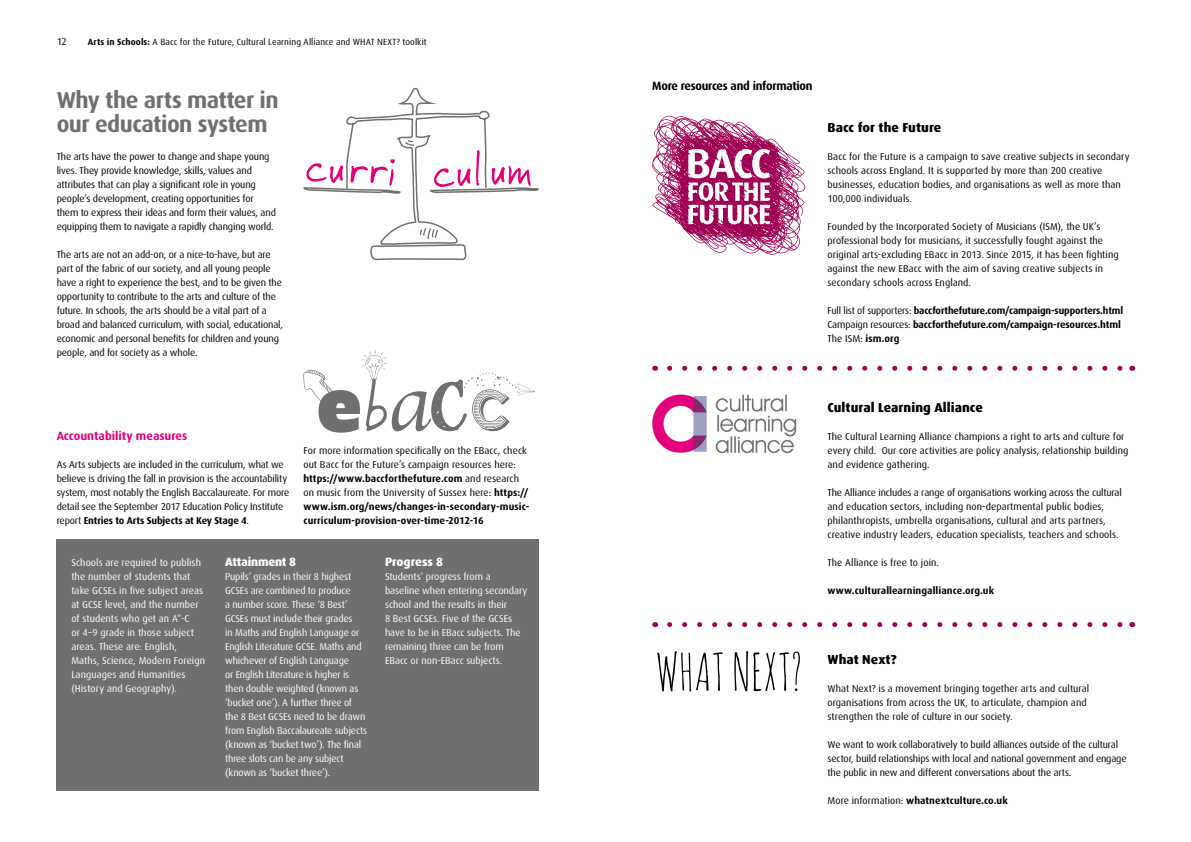
<style>
.page{position:relative;width:1191px;height:842px;background:#fff}
.page>*{position:absolute;margin:0;border:0;box-sizing:border-box;transform-origin:0 0}
.t1{font:50.8px "Amatic SC";color:#000}
.t2{font:700 23px/24px "Dax OT";letter-spacing:-.025em;color:#706e6e}
.t3{font:800 13px "Dax OT";letter-spacing:.005em;color:#000}
.t4{font:700 12px "Dax OT";letter-spacing:-.02em;color:#000}
.t5{font:700 12px "Dax OT";color:#e40076}
.t6{font:800 12px "Dax OT";letter-spacing:-.015em;color:#fff}
.t7{font:10px/14px "Dax OT";letter-spacing:-.01em;color:#000}
.t8{font:10px/14px "Dax OT";letter-spacing:-.01em;color:#fff}
.t9{font:700 10px/14px "Dax OT";letter-spacing:-.005em;color:#000}
.t10{font:9px "Dax OT";letter-spacing:.01em;color:#000}
.s1{font-weight:700}
.s2{font-weight:400}
</style>
<div class="page">
<div style="left:57px;top:539px;width:482px;height:251px;background:#706e6e"></div>
<svg style="left:303px;top:88px;width:236px;height:173px"></svg>
<svg style="left:306px;top:163px;width:37px;height:20px"></svg>
<svg style="left:350px;top:159px;width:45px;height:27px"></svg>
<svg style="left:434px;top:150px;width:46px;height:37px"></svg>
<svg style="left:491px;top:166px;width:39px;height:20px"></svg>
<svg style="left:303px;top:350px;width:232px;height:83px"></svg>
<svg style="left:652px;top:116px;width:153px;height:139px"></svg>
<img style="left:652px;top:394px;width:145px;height:60px">
<svg style="left:669px;top:366px;width:454px;height:5px"></svg>
<svg style="left:669px;top:622px;width:454px;height:5px"></svg>
<p class="t7" style="left:57px;top:34px;width:12px">12</p>
<p class="t10" style="left:88px;top:36px;width:340px"><span class="s1">Arts in Schools:</span> A Bacc for the Future, Cultural Learning Alliance and WHAT NEXT? toolkit</p>
<h2 class="t2" style="left:57px;top:88px;width:224px">Why the arts matter in our education system</h2>
<p class="t7" style="left:57px;top:150px;width:221px">The arts have the power to change and shape young lives. They provide knowledge, skills, values and attributes that can play a significant role in young people’s development, creating opportunities for them to express their ideas and form their values, and equipping them to navigate a rapidly changing world.</p>
<p class="t7" style="left:57px;top:248px;width:228px">The arts are not an add-on, or a nice-to-have, but are part of the fabric of our society, and all young people have a right to experience the best, and to be given the opportunity to contribute to the arts and culture of the future. In schools, the arts should be a vital part of a broad and balanced curriculum, with social, educational, economic and personal benefits for children and young people, and for society as a whole.</p>
<p class="t5" style="left:57px;top:429px;width:132px">Accountability measures</p>
<p class="t7" style="left:57px;top:458px;width:234px">As Arts subjects are included in the curriculum, what we believe is driving the fall in provision is the accountability system, most notably the English Baccalaureate. For more detail see the September 2017 Education Policy Institute report <span class="s1">Entries to Arts Subjects at Key Stage 4</span>.</p>
<p class="t7" style="left:303px;top:444px;width:227px">For more information specifically on the EBacc, check out Bacc for the Future’s campaign resources here: <span class="s1">https://www.baccforthefuture.com</span> and research on music from the University of Sussex here: <span class="s1">https:// www.ism.org/news/changes-in-secondary-music&shy;curriculum-provision-over-time-2012-16</span></p>
<p class="t8" style="left:71px;top:556px;width:135px">Schools are required to publish the number of students that take GCSEs in five subject areas at GCSE level, and the number of students who get an A*-C<br>or 4–9 grade in those subject areas. These are: English,<br>Maths, Science, Modern Foreign<br>Languages and Humanities (History and Geography).</p>
<p class="t6" style="left:225px;top:554px;width:72px">Attainment 8</p>
<p class="t8" style="left:225px;top:570px;width:144px">Pupils’ grades in their 8 highest<br>GCSEs are combined to produce<br>a number score. These ‘8 Best’<br>GCSEs must include their grades<br>in Maths and English Language or<br>English Literature GCSE. Maths and whichever of English Language<br>or English Literature is higher is then double weighted (known as ‘bucket one’). A further three of the 8 Best GCSEs need to be drawn from English Baccalaureate subjects (known as ‘bucket two’). The final three slots can be any subject (known as ‘bucket three’).</p>
<p class="t6" style="left:385px;top:554px;width:60px">Progress 8</p>
<p class="t8" style="left:385px;top:570px;width:144px">Students’ progress from a baseline when entering secondary school and the results in their<br>8 Best GCSEs. Five of the GCSEs have to be in EBacc subjects. The remaining three can be from<br>EBacc or non-EBacc subjects.</p>
<p class="t4" style="left:652px;top:79px;width:162px">More resources and information</p>
<h3 class="t3" style="left:827px;top:119px;width:115px">Bacc for the Future</h3>
<p class="t7" style="left:827px;top:150px;width:304px">Bacc for the Future is a campaign to save creative subjects in secondary schools across England. It is supported by more than 200 creative businesses, education bodies, and organisations as well as more than 100,000 individuals.</p>
<p class="t7" style="left:827px;top:220px;width:293px">Founded by the Incorporated Society of Musicians (ISM), the UK’s professional body for musicians, it successfully fought against the original arts-excluding EBacc in 2013. Since 2015, it has been fighting against the new EBacc with the aim of saving creative subjects in secondary schools across England.</p>
<p class="t9" style="left:827px;top:304px;width:297px"><span class="s2">Full list of supporters:</span> baccforthefuture.com/campaign-supporters.html<br><span class="s2">Campaign resources:</span> baccforthefuture.com/campaign-resources.html<br><span class="s2">The ISM:</span> ism.org</p>
<h1 class="t1" style="left:655px;top:639px;width:148px">WHAT NEXT?</h1>
<h3 class="t3" style="left:827px;top:399px;width:157px">Cultural Learning Alliance</h3>
<p class="t7" style="left:827px;top:430px;width:302px">The Cultural Learning Alliance champions a right to arts and culture for every child. Our core activities are policy analysis, relationship building and evidence gathering.</p>
<p class="t7" style="left:827px;top:486px;width:296px">The Alliance includes a range of organisations working across the cultural and education sectors, including non-departmental public bodies, philanthropists, umbrella organisations, cultural and arts partners, creative industry leaders, education specialists, teachers and schools.</p>
<p class="t7" style="left:827px;top:556px;width:113px">The Alliance is free to join.</p>
<p class="t9" style="left:827px;top:584px;width:168px">www.culturallearningalliance.org.uk</p>
<h3 class="t3" style="left:827px;top:651px;width:71px">What Next?</h3>
<p class="t7" style="left:827px;top:682px;width:263px">What Next? is a movement bringing together arts and cultural organisations from across the UK, to articulate, champion and strengthen the role of culture in our society.</p>
<p class="t7" style="left:827px;top:738px;width:300px">We want to work collaboratively to build alliances outside of the cultural sector, build relationships with local and national government and engage the public in new and different conversations about the arts.</p>
<p class="t9" style="left:827px;top:794px;width:182px"><span class="s2">More information:</span> whatnextculture.co.uk</p>
</div>
